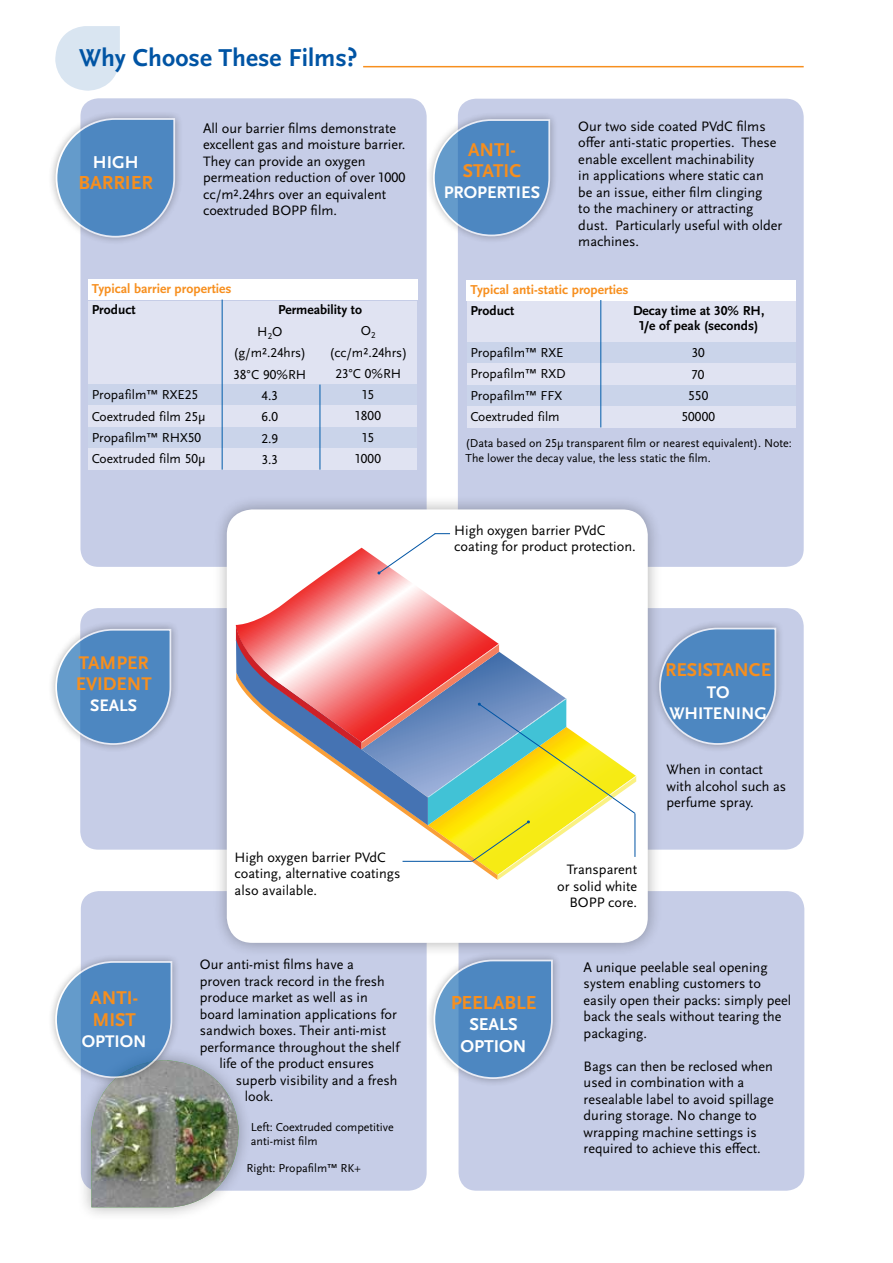
<style>
.page{position:relative;width:893px;height:1263px;background:#fff}
.page>*{position:absolute;margin:0;border:0;box-sizing:border-box;transform-origin:0 0}
.t1{font:700 25.5px "Scala Sans OT";color:#0054a4}
.t2{font:700 19.8px "Scala Sans OT";color:#f78f1e}
.t3{font:700 19.65px "Scala Sans OT";color:#f78f1e}
.t4{font:700 19.35px/21.1px "Scala Sans OT";color:#f78f1e}
.t5{font:700 19.2px/20.9px "Scala Sans OT";color:#f78f1e}
.t6{font:700 18px "Scala Sans OT";color:#fff}
.t7{font:700 17.85px/21.5px "Scala Sans OT";color:#fff;text-align:center}
.t8{font:700 17.55px/21.1px "Scala Sans OT";color:#fff;text-align:center}
.t9{font:700 17.4px "Scala Sans OT";color:#fff}
.t10{font:14.25px/16.5px "Scala Sans OT";color:#000}
.t11{font:13.5px/21.3px "Scala Sans OT";color:#000}
.t12{font:700 13.5px/15px "Scala Sans OT";color:#000;text-align:center}
.t13{font:700 13.5px "Scala Sans OT";color:#f78f1e}
.t14{font:12px/13.5px "Scala Sans OT";color:#000}
</style>
<div class="page">
<div style="left:80px;top:98px;width:347px;height:469px;background:#c6cde7;border-radius:18px"></div>
<div style="left:47px;top:110px;width:136px;height:135px;background:#000;opacity:.5"></div>
<svg style="left:55px;top:117px;width:121px;height:121px"></svg>
<div style="left:458px;top:99px;width:346px;height:468px;background:#c6cde7;border-radius:18px"></div>
<div style="left:425px;top:111px;width:133px;height:133px;background:#000;opacity:.5"></div>
<svg style="left:432px;top:118px;width:119px;height:119px"></svg>
<div style="left:459px;top:891px;width:345px;height:300px;background:#c6cde7;border-radius:18px"></div>
<div style="left:425px;top:951px;width:136px;height:136px;background:#000;opacity:.5"></div>
<svg style="left:432px;top:959px;width:122px;height:121px"></svg>
<div style="left:81px;top:891px;width:346px;height:300px;background:#c6cde7;border-radius:18px"></div>
<div style="left:80px;top:608px;width:724px;height:242px;background:#c6cde7;border-radius:18px"></div>
<div style="left:212px;top:495px;width:450px;height:462px;background:#000;opacity:.3"></div>
<div style="left:227px;top:509px;width:421px;height:434px;background:#fff;border-radius:26px"></div>
<svg style="left:236px;top:548px;width:236px;height:77px"></svg>
<svg style="left:377px;top:533px;width:73px;height:42px"></svg>
<svg style="left:236px;top:625px;width:400px;height:255px"></svg>
<svg style="left:55px;top:26px;width:65px;height:65px"></svg>
<hr style="left:363px;top:66px;width:441px;height:1px;background:#f78f1e">
<div style="left:651px;top:619px;width:133px;height:134px;background:#000;opacity:.5"></div>
<svg style="left:658px;top:627px;width:119px;height:119px"></svg>
<div style="left:47px;top:621px;width:132px;height:132px;background:#000;opacity:.5"></div>
<svg style="left:54px;top:628px;width:118px;height:118px"></svg>
<div style="left:88px;top:279px;width:329px;height:21px;background:#fff"></div>
<div style="left:88px;top:301px;width:329px;height:169px;background:#e0e3f2"></div>
<div style="left:88px;top:385px;width:329px;height:20px;background:#cad4ea"></div>
<div style="left:88px;top:427px;width:329px;height:21px;background:#cad4ea"></div>
<hr style="left:222px;top:300px;width:1px;height:170px;background:#005baa">
<hr style="left:320px;top:385px;width:1px;height:85px;background:#005baa">
<div style="left:467px;top:280px;width:329px;height:20px;background:#fff"></div>
<div style="left:467px;top:301px;width:329px;height:126px;background:#e0e3f2"></div>
<div style="left:467px;top:342px;width:329px;height:21px;background:#cad4ea"></div>
<div style="left:467px;top:385px;width:329px;height:20px;background:#cad4ea"></div>
<hr style="left:600px;top:300px;width:1px;height:127px;background:#005baa">
<div style="left:77px;top:1046px;width:176px;height:175px;background:#000;opacity:.3"></div>
<div style="left:47px;top:953px;width:133px;height:133px;background:#000;opacity:.5"></div>
<svg style="left:54px;top:960px;width:185px;height:247px"></svg>
<h1 class="t1" style="left:79px;top:44px;width:280px">Why Choose These Films?</h1>
<p class="t6" style="left:93px;top:152px;width:47px">HIGH</p>
<h2 class="t2" style="left:79px;top:172px;width:76px">BARRIER</h2>
<p class="t10" style="left:203px;top:120px;width:204px">All our barrier films demonstrate excellent gas and moisture barrier.<br>They can provide an oxygen permeation reduction of over 1000 cc/m².24hrs over an equivalent coextruded BOPP film.</p>
<p class="t13" style="left:92px;top:281px;width:141px">Typical barrier properties</p>
<p class="t12" style="left:92px;top:302px;width:45px">Product</p>
<p class="t11" style="left:92px;top:385px;width:115px">Propafilm™ RXE25<br>Coextruded film 25μ<br>Propafilm™ RHX50<br>Coextruded film 50μ</p>
<p class="t12" style="left:278px;top:303px;width:86px">Permeability to</p>
<p class="t11" style="left:361px;top:320px;width:16px">O<sub>2</sub></p>
<p class="t11" style="left:329px;top:342px;width:79px">(cc/m².24hrs)</p>
<p class="t11" style="left:335px;top:363px;width:67px">23°C 0%RH</p>
<p class="t11" style="left:362px;top:384px;width:13px">15</p>
<p class="t11" style="left:356px;top:406px;width:27px">1800</p>
<p class="t11" style="left:362px;top:427px;width:13px">15</p>
<p class="t11" style="left:356px;top:448px;width:27px">1000</p>
<p class="t11" style="left:233px;top:321px;width:74px;text-align:center">H<sub>2</sub>O (g/m².24hrs)<br>38°C 90%RH<br>4.3<br>6.0<br>2.9<br>3.3</p>
<h3 class="t4" style="left:463px;top:139px;width:60px">ANTI-<br>STATIC</h3>
<p class="t8" style="left:444px;top:182px;width:98px">PROPERTIES</p>
<p class="t10" style="left:578px;top:118px;width:206px">Our two side coated PVdC films offer anti-static properties. These enable excellent machinability<br>in applications where static can<br>be an issue, either film clinging<br>to the machinery or attracting dust. Particularly useful with older machines.</p>
<p class="t13" style="left:471px;top:282px;width:160px">Typical anti-static properties</p>
<p class="t12" style="left:470px;top:303px;width:45px">Product</p>
<p class="t11" style="left:470px;top:342px;width:97px">Propafilm™ RXE<br>Propafilm™ RXD<br>Propafilm™ FFX<br>Coextruded film</p>
<p class="t12" style="left:633px;top:303px;width:133px">Decay time at 30% RH,<br>1/e of peak (seconds)</p>
<p class="t11" style="left:681px;top:342px;width:35px;text-align:center">30<br>70<br>550<br>50000</p>
<p class="t14" style="left:466px;top:436px;width:328px;line-height:15px">(Data based on 25μ transparent film or nearest equivalent). Note:<br>The lower the decay value, the less static the film.</p>
<p class="t10" style="left:454px;top:522px;width:183px">High oxygen barrier PVdC coating for product protection.</p>
<h3 class="t5" style="left:76px;top:652px;width:78px">TAMPER<br>EVIDENT</h3>
<p class="t9" style="left:90px;top:695px;width:48px">SEALS</p>
<h3 class="t4" style="left:90px;top:988px;width:49px">ANTI-<br>MIST</h3>
<p class="t8" style="left:82px;top:1030px;width:66px">OPTION</p>
<p class="t10" style="left:235px;top:849px;width:167px">High oxygen barrier PVdC coating, alternative coatings also available.</p>
<p class="t10" style="left:200px;top:957px;width:155px">Our anti-mist films have a</p>
<p class="t10" style="left:200px;top:973px;width:186px">proven track record in the fresh</p>
<p class="t10" style="left:200px;top:990px;width:170px">produce market as well as in</p>
<p class="t10" style="left:200px;top:1006px;width:199px">board lamination applications for</p>
<p class="t10" style="left:200px;top:1023px;width:188px">sandwich boxes. Their anti-mist</p>
<p class="t10" style="left:200px;top:1039px;width:201px">performance throughout the shelf</p>
<p class="t10" style="left:219px;top:1056px;width:156px">life of the product ensures</p>
<p class="t10" style="left:236px;top:1072px;width:163px">superb visibility and a fresh</p>
<p class="t10" style="left:245px;top:1089px;width:30px">look.</p>
<p class="t14" style="left:251px;top:1121px;width:144px">Left: Coextruded competitive anti-mist film</p>
<p class="t14" style="left:246px;top:1161px;width:116px">Right: Propafilm™ RK+</p>
<h3 class="t3" style="left:451px;top:991px;width:87px">PEELABLE</h3>
<p class="t7" style="left:461px;top:1014px;width:67px">SEALS<br>OPTION</p>
<h3 class="t4" style="left:665px;top:660px;width:107px">RESISTANCE</h3>
<p class="t8" style="left:669px;top:682px;width:99px">TO<br>WHITENING</p>
<p class="t10" style="left:557px;top:862px;width:81px;text-align:right">Transparent or solid white<br>BOPP core.</p>
<p class="t10" style="left:666px;top:761px;width:121px">When in contact with alcohol such as perfume spray.</p>
<p class="t10" style="left:584px;top:959px;width:209px">A unique peelable seal opening system enabling customers to easily open their packs: simply peel back the seals without tearing the packaging.</p>
<p class="t10" style="left:584px;top:1058px;width:192px">Bags can then be reclosed when used in combination with a resealable label to avoid spillage during storage. No change to wrapping machine settings is required to achieve this effect.</p>
</div>
